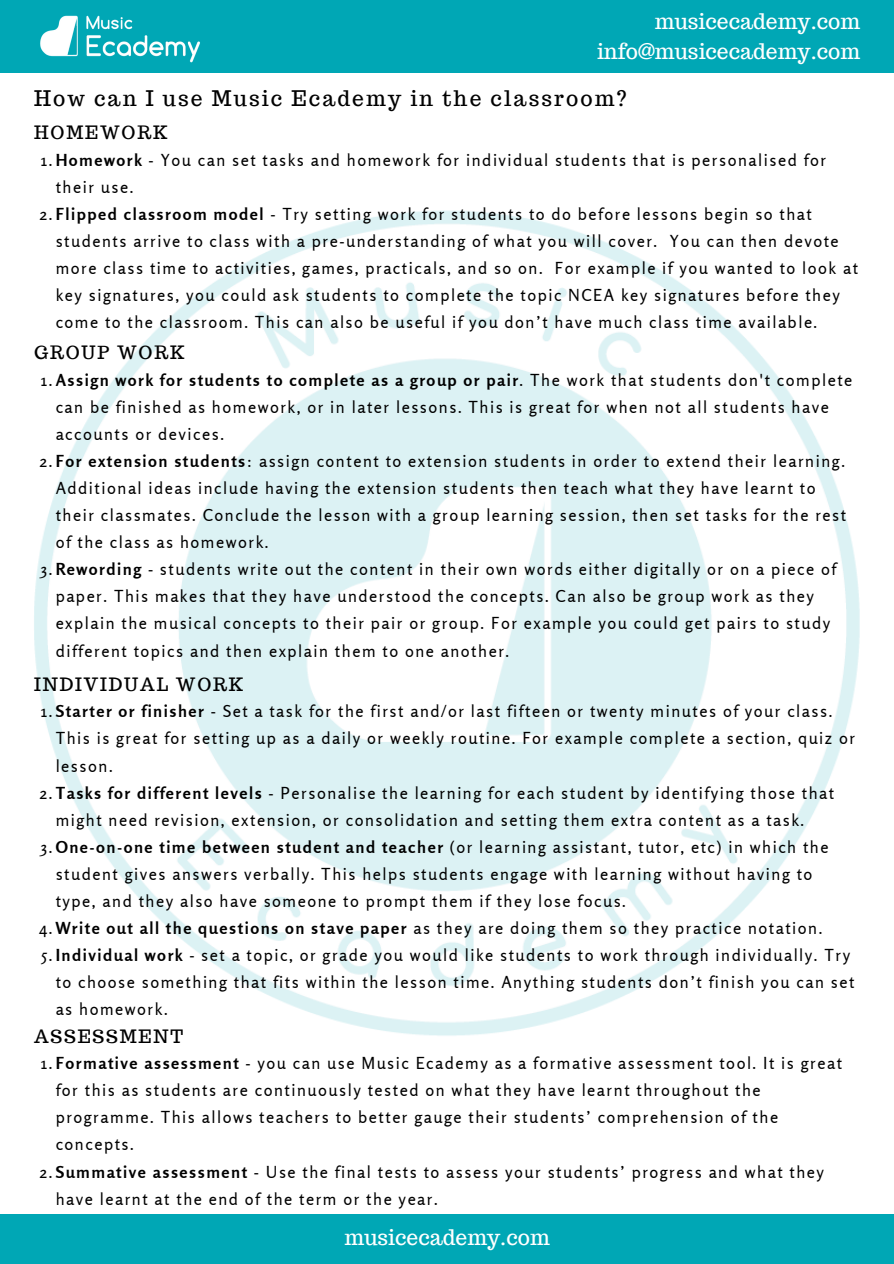
<style>
.page{position:relative;width:894px;height:1264px;background:#fff}
.page>*{position:absolute;margin:0;border:0;box-sizing:border-box;transform-origin:0 0}
.t1{font:21px/29.2px "Trocchi";color:#fff;text-align:right}
.t2{font:21px "Trocchi";letter-spacing:.1em;color:#000}
.t3{font:18px "Trocchi";letter-spacing:.1em;color:#000}
.t4{font:16.5px "Rosario";letter-spacing:.09em;color:#000}
.t5{font:700 16.5px "Rosario";letter-spacing:.09em;color:#000}
.s1{font-weight:700}
.s2{font-weight:400}
</style>
<div class="page">
<img style="left:34px;top:210px;width:826px;height:826px">
<div style="left:0;top:0;width:893px;height:72px;background:#00a7b5"></div>
<div style="left:0;top:1214px;width:893px;height:49px;background:#00a7b5"></div>
<img style="left:40px;top:15px;width:160px;height:48px">
<p class="t1" style="left:597px;top:7px;width:264px">musicecademy.com info@musicecademy.com</p>
<p class="t2" style="left:34px;top:85px;width:594px">How can I use Music Ecademy in the classroom?</p>
<p class="t3" style="left:34px;top:121px;width:135px">HOMEWORK</p>
<p class="t4" style="left:41px;top:150px;width:786px">1.<span class="s1">Homework</span> - You can set tasks and homework for individual students that is personalised for</p>
<p class="t4" style="left:56px;top:177px;width:79px">their use.</p>
<p class="t4" style="left:40px;top:204px;width:773px">2.<span class="s1">Flipped classroom model</span> - Try setting work for students to do before lessons begin so that</p>
<p class="t4" style="left:56px;top:231px;width:784px">students arrive to class with a pre-understanding of what you will cover. You can then devote</p>
<p class="t4" style="left:56px;top:258px;width:803px">more class time to activities, games, practicals, and so on. For example if you wanted to look at</p>
<p class="t4" style="left:56px;top:285px;width:785px">key signatures, you could ask students to complete the topic NCEA key signatures before they</p>
<p class="t4" style="left:56px;top:312px;width:763px">come to the classroom. This can also be useful if you don’t have much class time available.</p>
<p class="t3" style="left:34px;top:341px;width:152px">GROUP WORK</p>
<p class="t5" style="left:41px;top:370px;width:812px"><span class="s2">1.</span>Assign work for students to complete as a group or pair<span class="s2">. The work that students don't complete</span></p>
<p class="t4" style="left:56px;top:397px;width:774px">can be finished as homework, or in later lessons. This is great for when not all students have</p>
<p class="t4" style="left:56px;top:424px;width:170px">accounts or devices.</p>
<p class="t4" style="left:40px;top:451px;width:806px">2.<span class="s1">For extension students</span>: assign content to extension students in order to extend their learning.</p>
<p class="t4" style="left:56px;top:478px;width:761px">Additional ideas include having the extension students then teach what they have learnt to</p>
<p class="t4" style="left:56px;top:505px;width:791px">their classmates. Conclude the lesson with a group learning session, then set tasks for the rest</p>
<p class="t4" style="left:56px;top:532px;width:214px">of the class as homework.</p>
<p class="t4" style="left:41px;top:559px;width:796px">3.<span class="s1">Rewording</span> - students write out the content in their own words either digitally or on a piece of</p>
<p class="t4" style="left:56px;top:586px;width:759px">paper. This makes that they have understood the concepts. Can also be group work as they</p>
<p class="t4" style="left:56px;top:613px;width:776px">explain the musical concepts to their pair or group. For example you could get pairs to study</p>
<p class="t4" style="left:56px;top:640px;width:455px">different topics and then explain them to one another.</p>
<p class="t3" style="left:34px;top:672px;width:210px">INDIVIDUAL WORK</p>
<p class="t4" style="left:41px;top:701px;width:792px">1.<span class="s1">Starter or finisher</span> - Set a task for the first and/or last fifteen or twenty minutes of your class.</p>
<p class="t4" style="left:56px;top:728px;width:800px">This is great for setting up as a daily or weekly routine. For example complete a section, quiz or</p>
<p class="t4" style="left:56px;top:755px;width:59px">lesson.</p>
<p class="t4" style="left:40px;top:782px;width:796px">2.<span class="s1">Tasks for different levels</span> - Personalise the learning for each student by identifying those that</p>
<p class="t4" style="left:56px;top:809px;width:750px">might need revision, extension, or consolidation and setting them extra content as a task.</p>
<p class="t4" style="left:41px;top:836px;width:789px">3.<span class="s1">One-on-one time between student and teacher</span> (or learning assistant, tutor, etc) in which the</p>
<p class="t4" style="left:56px;top:863px;width:758px">student gives answers verbally. This helps students engage with learning without having to</p>
<p class="t4" style="left:56px;top:890px;width:571px">type, and they also have someone to prompt them if they lose focus.</p>
<p class="t4" style="left:39px;top:917px;width:784px">4.<span class="s1">Write out all the questions on stave paper</span> as they are doing them so they practice notation.</p>
<p class="t4" style="left:41px;top:944px;width:810px">5.<span class="s1">Individual work</span> - set a topic, or grade you would like students to work through individually. Try</p>
<p class="t4" style="left:56px;top:971px;width:800px">to choose something that fits within the lesson time. Anything students don’t finish you can set</p>
<p class="t4" style="left:56px;top:998px;width:113px">as homework.</p>
<p class="t3" style="left:34px;top:1024px;width:150px">ASSESSMENT</p>
<p class="t4" style="left:41px;top:1053px;width:802px">1.<span class="s1">Formative assessment</span> - you can use Music Ecademy as a formative assessment tool. It is great</p>
<p class="t4" style="left:56px;top:1080px;width:706px">for this as students are continuously tested on what they have learnt throughout the</p>
<p class="t4" style="left:56px;top:1107px;width:723px">programme. This allows teachers to better gauge their students’ comprehension of the</p>
<p class="t4" style="left:56px;top:1134px;width:80px">concepts.</p>
<p class="t4" style="left:40px;top:1161px;width:785px">2.<span class="s1">Summative assessment</span> - Use the final tests to assess your students’ progress and what they</p>
<p class="t4" style="left:56px;top:1188px;width:383px">have learnt at the end of the term or the year.</p>
<p class="t1" style="left:344px;top:1222px;width:207px">musicecademy.com</p>
</div>
